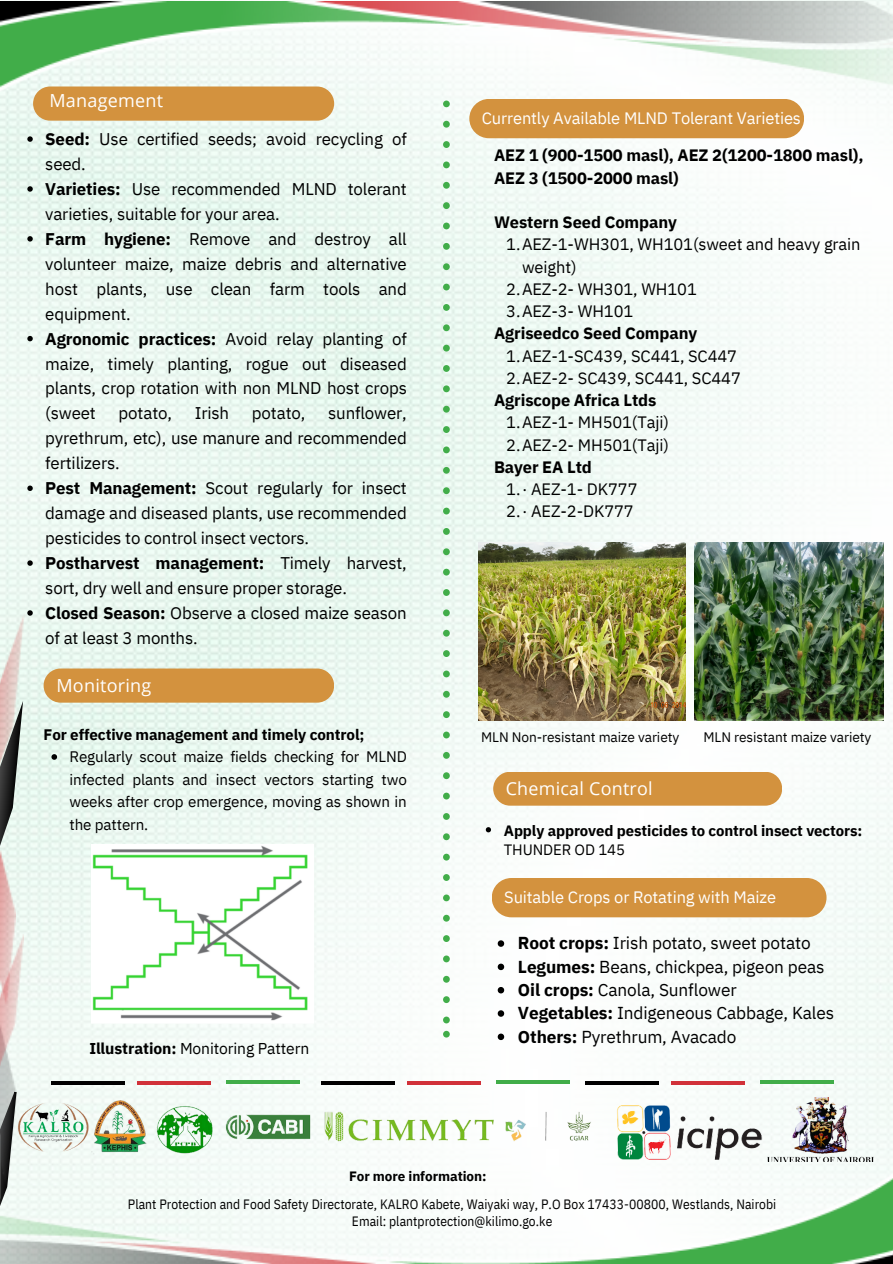
<style>
.page{position:relative;width:893px;height:1264px;background:#fff}
.page>*{position:absolute;margin:0;border:0;box-sizing:border-box;transform-origin:0 0}
.t1{font:18px "Open Sans";letter-spacing:.015em;color:#fff}
.t2{font:17.85px "Open Sans";letter-spacing:.015em;color:#fff}
.t3{font:17.25px "IBM Plex Sans";letter-spacing:-.005em;color:#000}
.t4{font:16.95px/24.9px "IBM Plex Sans";letter-spacing:-.01em;color:#000}
.t5{font:16.5px/22.2px "IBM Plex Sans";letter-spacing:-.005em;color:#000}
.t6{font:700 16.5px "IBM Plex Sans";letter-spacing:-.005em;color:#000}
.t7{font:16.5px "IBM Plex Sans";letter-spacing:-.005em;color:#fff}
.t8{font:15.6px "IBM Plex Sans";letter-spacing:-.005em;color:#000}
.t9{font:15.15px/22.5px "IBM Plex Sans";letter-spacing:-.01em;color:#000;text-align:justify}
.t10{font:700 15.15px "IBM Plex Sans";letter-spacing:-.01em;color:#000}
.t11{font:700 15px/20px "IBM Plex Sans";letter-spacing:-.01em;color:#000}
.t12{font:13.8px "IBM Plex Sans";letter-spacing:-.005em;color:#000}
.t13{font:13.5px "IBM Plex Sans Cond";letter-spacing:.005em;color:#000}
.t14{font:700 13.5px "IBM Plex Sans";letter-spacing:-.005em;color:#000}
.s1{font-weight:700}
.s2{font-weight:400}
</style>
<div class="page">
<img style="left:0;top:0;width:892px;height:1053px">
<div style="left:44px;top:668px;width:290px;height:34px;background:#d3923e;border-radius:17px"></div>
<div style="left:33px;top:86px;width:301px;height:35px;background:#d3923e;border-radius:17px"></div>
<img style="left:17px;top:1053px;width:875px;height:210px">
<svg style="left:15px;top:912px;width:8px;height:22px"></svg>
<svg style="left:0;top:1084px;width:19px;height:179px"></svg>
<img style="left:0;top:1083px;width:17px;height:105px">
<img style="left:0;top:934px;width:24px;height:149px">
<img style="left:0;top:613px;width:25px;height:299px">
<img style="left:0;top:784px;width:15px;height:221px">
<img style="left:0;top:1px;width:892px;height:92px">
<hr style="left:51px;top:1081px;width:73px;height:3px;background:#000">
<hr style="left:137px;top:1081px;width:74px;height:3px;background:#d13139">
<hr style="left:226px;top:1080px;width:73px;height:3px;background:#41ad49">
<hr style="left:321px;top:1081px;width:73px;height:3px;background:#000">
<hr style="left:407px;top:1081px;width:74px;height:3px;background:#d13139">
<hr style="left:496px;top:1080px;width:73px;height:3px;background:#41ad49">
<hr style="left:585px;top:1081px;width:73px;height:3px;background:#000">
<hr style="left:671px;top:1081px;width:74px;height:3px;background:#d13139">
<hr style="left:760px;top:1080px;width:73px;height:3px;background:#41ad49">
<svg style="left:443px;top:100px;width:7px;height:937px"></svg>
<img style="left:92px;top:844px;width:221px;height:179px">
<div style="left:469px;top:99px;width:335px;height:39px;background:#d3923e;border-radius:20px"></div>
<img style="left:194px;top:1092px;width:141px;height:69px">
<img style="left:91px;top:1100px;width:55px;height:55px">
<img style="left:18px;top:1102px;width:71px;height:50px">
<img style="left:155px;top:1104px;width:60px;height:51px">
<img style="left:615px;top:1104px;width:150px;height:56px">
<img style="left:767px;top:1097px;width:106px;height:64px">
<img style="left:323px;top:1110px;width:270px;height:32px">
<svg style="left:51px;top:754px;width:6px;height:5px"></svg>
<svg style="left:27px;top:136px;width:6px;height:6px"></svg>
<svg style="left:27px;top:186px;width:6px;height:6px"></svg>
<svg style="left:27px;top:236px;width:6px;height:5px"></svg>
<svg style="left:27px;top:336px;width:6px;height:5px"></svg>
<svg style="left:27px;top:485px;width:6px;height:6px"></svg>
<svg style="left:27px;top:560px;width:6px;height:6px"></svg>
<svg style="left:27px;top:610px;width:6px;height:5px"></svg>
<div style="left:493px;top:771px;width:289px;height:34px;background:#d3923e;border-radius:17px"></div>
<div style="left:491px;top:878px;width:335px;height:39px;background:#d3923e;border-radius:20px"></div>
<svg style="left:486px;top:827px;width:5px;height:5px"></svg>
<svg style="left:497px;top:940px;width:7px;height:6px"></svg>
<svg style="left:497px;top:963px;width:7px;height:7px"></svg>
<svg style="left:497px;top:986px;width:7px;height:7px"></svg>
<svg style="left:497px;top:1010px;width:7px;height:6px"></svg>
<svg style="left:497px;top:1033px;width:7px;height:7px"></svg>
<img style="left:694px;top:543px;width:189px;height:177px">
<img style="left:478px;top:543px;width:207px;height:177px">
<p class="t1" style="left:49px;top:87px;width:115px">Management</p>
<p class="t4" style="left:45px;top:126px;width:363px"><span class="s1">Seed:</span> Use certified seeds; avoid recycling of seed.</p>
<p class="t4" style="left:45px;top:176px;width:363px"><span class="s1">Varieties:</span> Use recommended MLND tolerant varieties, suitable for your area.</p>
<p class="t4" style="left:45px;top:226px;width:363px;text-align:justify"><span class="s1">Farm hygiene:</span> Remove and destroy all volunteer maize, maize debris and alternative host plants, use clean farm tools and equipment.</p>
<p class="t4" style="left:45px;top:326px;width:363px;text-align:justify"><span class="s1">Agronomic practices:</span> Avoid relay planting of maize, timely planting, rogue out diseased plants, crop rotation with non MLND host crops (sweet</p>
<p class="t4" style="left:45px;top:400px;width:363px;text-align:justify;text-indent:283px">sunflower, pyrethrum, etc), use manure and recommended fertilizers.</p>
<p class="t4" style="left:45px;top:475px;width:363px;text-align:justify"><span class="s1">Pest Management:</span> Scout regularly for insect damage and diseased plants, use recommended pesticides to control insect vectors.</p>
<p class="t4" style="left:45px;top:550px;width:363px"><span class="s1">Postharvest management:</span> Timely harvest, sort, dry well and ensure proper storage.</p>
<p class="t4" style="left:45px;top:600px;width:363px"><span class="s1">Closed Season:</span> Observe a closed maize season of at least 3 months.</p>
<p class="t1" style="left:56px;top:672px;width:97px">Monitoring</p>
<p class="t4" style="left:119px;top:400px;width:55px">potato,</p>
<p class="t4" style="left:195px;top:400px;width:36px">Irish</p>
<p class="t4" style="left:252px;top:400px;width:55px">potato,</p>
<p class="t10" style="left:44px;top:724px;width:322px">For effective management and timely control;</p>
<p class="t9" style="left:69px;top:745px;width:339px">Regularly scout maize fields checking for MLND infected plants and insect vectors starting two weeks after crop emergence, moving as shown in the pattern.</p>
<p class="t8" style="left:89px;top:1037px;width:221px"><span class="s1">Illustration:</span> Monitoring Pattern</p>
<p class="t7" style="left:482px;top:107px;width:320px">Currently Available MLND Tolerant Varieties</p>
<p class="t6" style="left:494px;top:145px;width:371px">AEZ 1 (900-1500 masl), AEZ 2(1200-1800 masl),</p>
<p class="t6" style="left:494px;top:167px;width:186px">AEZ 3 (1500-2000 masl)</p>
<p class="t6" style="left:494px;top:211px;width:184px">Western Seed Company</p>
<p class="t5" style="left:522px;top:233px;width:340px;text-indent:-16px">1.AEZ-1-WH301, WH101(sweet and heavy grain weight)</p>
<p class="t5" style="left:506px;top:278px;width:192px">2.AEZ-2- WH301, WH101</p>
<p class="t5" style="left:506px;top:300px;width:129px">3.AEZ-3- WH101</p>
<p class="t6" style="left:494px;top:322px;width:205px">Agriseedco Seed Company</p>
<p class="t5" style="left:506px;top:344px;width:232px">1.AEZ-1-SC439, SC441, SC447</p>
<p class="t5" style="left:506px;top:366px;width:236px">2.AEZ-2- SC439, SC441, SC447</p>
<p class="t6" style="left:494px;top:389px;width:164px">Agriscope Africa Ltds</p>
<p class="t5" style="left:506px;top:411px;width:164px">1.AEZ-1- MH501(Taji)</p>
<p class="t5" style="left:506px;top:433px;width:164px">2.AEZ-2- MH501(Taji)</p>
<p class="t6" style="left:494px;top:456px;width:99px">Bayer EA Ltd</p>
<p class="t5" style="left:506px;top:478px;width:133px">1.· AEZ-1- DK777</p>
<p class="t5" style="left:506px;top:500px;width:129px">2.· AEZ-2-DK777</p>
<p class="t12" style="left:481px;top:727px;width:200px">MLN Non-resistant maize variety</p>
<p class="t12" style="left:703px;top:727px;width:169px">MLN resistant maize variety</p>
<p class="t2" style="left:505px;top:775px;width:148px">Chemical Control</p>
<p class="t11" style="left:504px;top:820px;width:360px">Apply approved pesticides to control insect vectors:<br><span class="s2">THUNDER OD 145</span></p>
<p class="t7" style="left:504px;top:885px;width:273px">Suitable Crops or Rotating with Maize</p>
<p class="t3" style="left:518px;top:931px;width:294px"><span class="s1">Root crops:</span> Irish potato, sweet potato</p>
<p class="t3" style="left:518px;top:955px;width:308px"><span class="s1">Legumes:</span> Beans, chickpea, pigeon peas</p>
<p class="t3" style="left:518px;top:978px;width:220px"><span class="s1">Oil crops:</span> Canola, Sunflower</p>
<p class="t3" style="left:518px;top:1001px;width:318px"><span class="s1">Vegetables:</span> Indigeneous Cabbage, Kales</p>
<p class="t3" style="left:518px;top:1024px;width:220px"><span class="s1">Others:</span> Pyrethrum, Avacado</p>
<p class="t14" style="left:349px;top:1167px;width:139px">For more information:</p>
<p class="t13" style="left:128px;top:1194px;width:650px">Plant Protection and Food Safety Directorate, KALRO Kabete, Waiyaki way, P.O Box 17433-00800, Westlands, Nairobi</p>
<p class="t13" style="left:352px;top:1211px;width:202px">Email: plantprotection@kilimo.go.ke</p>
</div>
